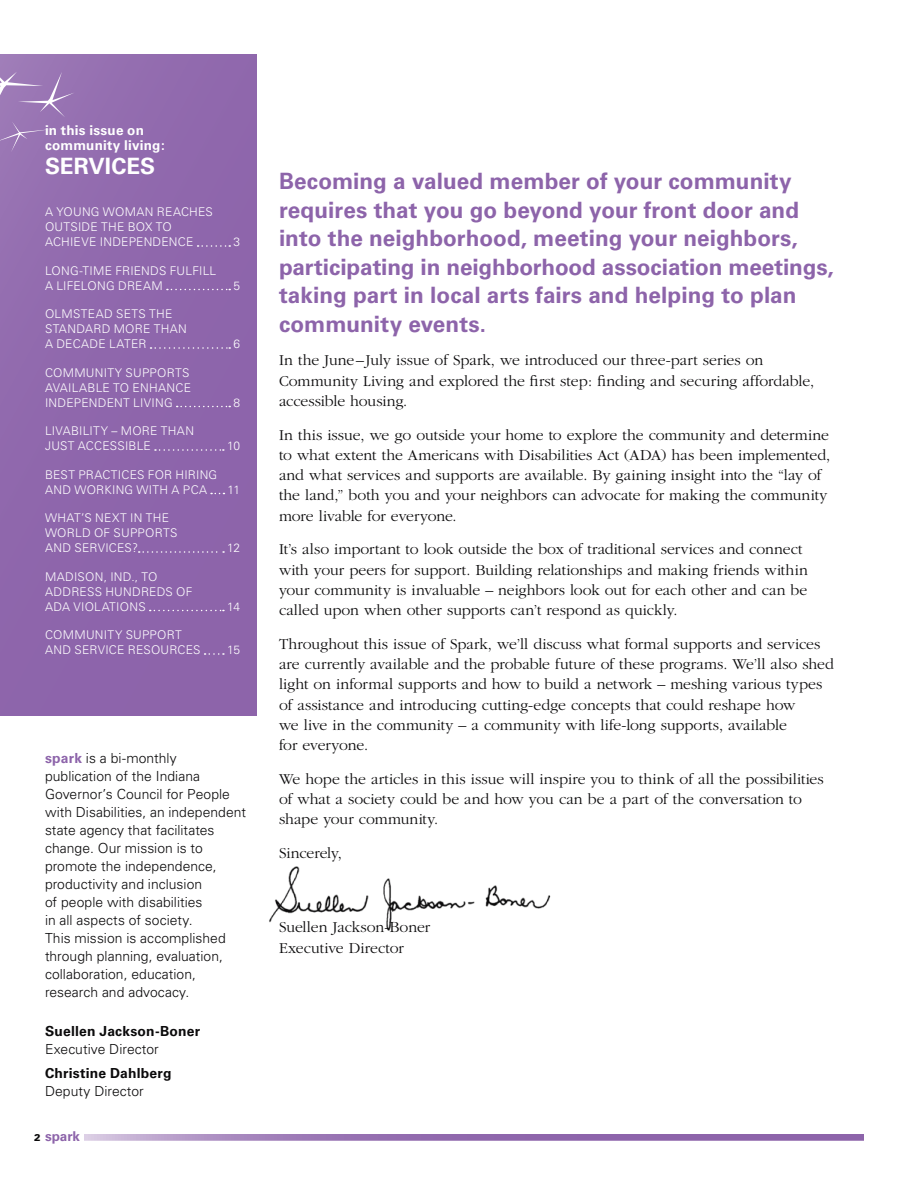
<style>
.page{position:relative;width:918px;height:1188px;background:#fff}
.page>*{position:absolute;margin:0;border:0;box-sizing:border-box;transform-origin:0 0}
.t1{font:700 22.5px/28.5px "Univers";color:#8d64aa}
.t2{font:700 22.5px "Univers";letter-spacing:.005em;color:#fff}
.t3{font:300 15.75px/20.2px "Garamond";color:#0b0a0b}
.t4{font:300 13.8px/18px "Univers";letter-spacing:.005em;color:#0b0a0b}
.t5{font:700 13.8px "Univers";letter-spacing:.015em;color:#0b0a0b}
.t6{font:700 13.5px/15px "Univers";letter-spacing:.015em;color:#fff}
.t7{font:700 13.5px "Univers";letter-spacing:-.005em;color:#8d64aa}
.t8{font:300 12px/15px "Univers";letter-spacing:.025em;color:#fff}
.s1{font-weight:700;color:#8d64aa}
.s2{font-weight:900;font-size:9.75px;color:#0b0a0b}
</style>
<div class="page">
<div style="left:0;top:54px;width:256px;height:662px;background:#8e66ac"></div>
<svg style="left:0;top:72px;width:75px;height:80px"></svg>
<img style="left:269px;top:866px;width:282px;height:65px">
<svg style="left:198px;top:245px;width:32px;height:2px"></svg>
<svg style="left:167px;top:289px;width:63px;height:1px"></svg>
<svg style="left:151px;top:347px;width:79px;height:2px"></svg>
<svg style="left:177px;top:406px;width:53px;height:1px"></svg>
<svg style="left:155px;top:449px;width:69px;height:2px"></svg>
<svg style="left:139px;top:551px;width:85px;height:2px"></svg>
<svg style="left:150px;top:610px;width:74px;height:1px"></svg>
<svg style="left:205px;top:653px;width:19px;height:2px"></svg>
<svg style="left:84px;top:1134px;width:780px;height:7px;background:#9d7bb7"></svg>
<p class="t6" style="left:45px;top:123px;width:121px">in this issue on community living:</p>
<h1 class="t2" style="left:45px;top:153px;width:112px">SERVICES</h1>
<p class="t8" style="left:45px;top:204px;width:129px">A YOUNG WOMAN REAC</p>
<p class="t8" style="left:189px;top:204px;width:25px">HES</p>
<p class="t8" style="left:45px;top:219px;width:41px">OUTSIDE</p>
<p class="t8" style="left:45px;top:219px;width:120px;text-indent:56px">THE BOX TO<br>ACHIEVE INDEPE</p>
<p class="t8" style="left:144px;top:234px;width:43px">NDENCE</p>
<p class="t8" style="left:233px;top:234px;width:8px">3</p>
<p class="t8" style="left:45px;top:263px;width:173px">LONG-TI ME FRIENDS FULFI LL<br>A LIFELONG DREAM</p>
<p class="t8" style="left:233px;top:278px;width:8px">5</p>
<p class="t8" style="left:45px;top:306px;width:143px;text-indent:71px">SETS THE<br>STANDARD MORE THAN<br>A DECADE</p>
<p class="t8" style="left:45px;top:306px;width:45px">OLMSTEAD</p>
<p class="t8" style="left:109px;top:336px;width:39px">LATE R</p>
<p class="t8" style="left:233px;top:336px;width:8px">6</p>
<p class="t8" style="left:45px;top:365px;width:106px">COMMUNITY SUPPO</p>
<p class="t8" style="left:45px;top:365px;width:146px;text-indent:122px">RTS<br>AVAI LABLE TO ENHANCE<br>INDEPE</p>
<p class="t8" style="left:89px;top:395px;width:83px">NDENT LIVI NG</p>
<p class="t8" style="left:233px;top:395px;width:8px">8</p>
<p class="t8" style="left:45px;top:423px;width:150px">LIVABILITY – MORE THAN<br>JUST ACCE</p>
<p class="t8" style="left:110px;top:438px;width:41px">SSI BLE</p>
<p class="t8" style="left:227px;top:438px;width:15px">10</p>
<p class="t8" style="left:45px;top:467px;width:58px">BEST PRACTICE</p>
<p class="t8" style="left:45px;top:467px;width:172px;text-indent:92px">S FOR HI RING<br>AND WORKI NG WITH A PCA</p>
<p class="t8" style="left:228px;top:482px;width:14px">11</p>
<p class="t8" style="left:45px;top:510px;width:123px">WHAT’S NEXT I N THE<br>WORLD OF SUPPO</p>
<p class="t8" style="left:155px;top:525px;width:24px">RTS</p>
<p class="t8" style="left:45px;top:540px;width:94px">AND SERVICES?</p>
<p class="t8" style="left:227px;top:540px;width:14px">12</p>
<p class="t8" style="left:45px;top:569px;width:105px">MADISON, I ND., TO<br>ADD</p>
<p class="t8" style="left:71px;top:584px;width:123px">RESS HUNDREDS OF</p>
<p class="t8" style="left:45px;top:599px;width:10px">ADA</p>
<p class="t8" style="left:74px;top:599px;width:36px">VIO LATIO</p>
<p class="t8" style="left:129px;top:599px;width:18px">NS</p>
<p class="t8" style="left:227px;top:599px;width:14px">14</p>
<p class="t8" style="left:45px;top:627px;width:106px">COMMUNITY SUPPO</p>
<p class="t8" style="left:167px;top:627px;width:14px">RT</p>
<p class="t8" style="left:45px;top:642px;width:67px">AND SERVICE</p>
<p class="t8" style="left:128px;top:642px;width:74px">RESO URCES</p>
<p class="t8" style="left:227px;top:642px;width:14px">15</p>
<p class="t4" style="left:45px;top:750px;width:202px"><span class="s1">spark</span> IS A BI-MONTHLY<br>PUBLICATION OF THE INDIANA<br>GOVERNOR’S COUNCIL FOR PEOPLE<br>WITH DISABILITIES, AN INDEPENDENT<br>STATE AGENCY THAT FACILITATES<br>CHANGE. OUR MISSION IS TO<br>PROMOTE THE INDEPENDENCE,<br>PRODUCTIVITY AND INCLUSION<br>OF PEOPLE WITH DISABILITIES<br>IN ALL ASPECTS OF SOCIETY.<br>THIS MISSION IS ACCOMPLISHED<br>THROUGH PLANNING, EVALUATION,<br>COLLABORATION, EDUCATION,<br>RESEARCH AND ADVOCACY.</p>
<p class="t5" style="left:45px;top:1023px;width:157px">Suellen Jackson-Boner</p>
<p class="t4" style="left:45px;top:1040px;width:115px">EXECUTIVE DIRECTOR</p>
<p class="t5" style="left:45px;top:1065px;width:128px">Christine Dahlberg</p>
<p class="t4" style="left:45px;top:1082px;width:100px">DEPUTY DIRECTOR</p>
<p class="t7" style="left:34px;top:1128px;width:47px"><span class="s2">2</span> spark</p>
<p class="t1" style="left:279px;top:167px;width:556px">Becoming a valued member of your community requires that you go beyond your front door and into the neighborhood, meeting your neighbors, participating in neighborhood association meetings, taking part in local arts fairs and helping to plan community events.</p>
<p class="t3" style="left:279px;top:350px;width:537px">In the June–July issue of Spark, we introduced our three-part series on<br>Community Living and explored the first step: finding and securing affordable, accessible housing.</p>
<p class="t3" style="left:279px;top:425px;width:553px">In this issue, we go outside your home to explore the community and determine to what extent the Americans with Disabilities Act (ADA) has been implemented, and what services and supports are available. By gaining insight into the “lay of the land,” both you and your neighbors can advocate for making the community more livable for everyone.</p>
<p class="t3" style="left:279px;top:539px;width:530px">It’s also important to look outside the box of traditional services and connect with your peers for support. Building relationships and making friends within your community is invaluable – neighbors look out for each other and can be called upon when other supports can’t respond as quickly.</p>
<p class="t3" style="left:279px;top:634px;width:556px">Throughout this issue of Spark, we’ll discuss what formal supports and services are currently available and the probable future of these programs. We’ll also shed light on informal supports and how to build a network – meshing various types of assistance and introducing cutting-edge concepts that could reshape how<br>we live in the community – a community with life-long supports, available<br>for everyone.</p>
<p class="t3" style="left:279px;top:769px;width:546px">We hope the articles in this issue will inspire you to think of all the possibilities of what a society could be and how you can be a part of the conversation to shape your community.</p>
<p class="t3" style="left:279px;top:843px;width:64px">Sincerely,</p>
<p class="t3" style="left:279px;top:918px;width:153px">Suellen Jackson-Boner<br>Executive Director</p>
</div>
